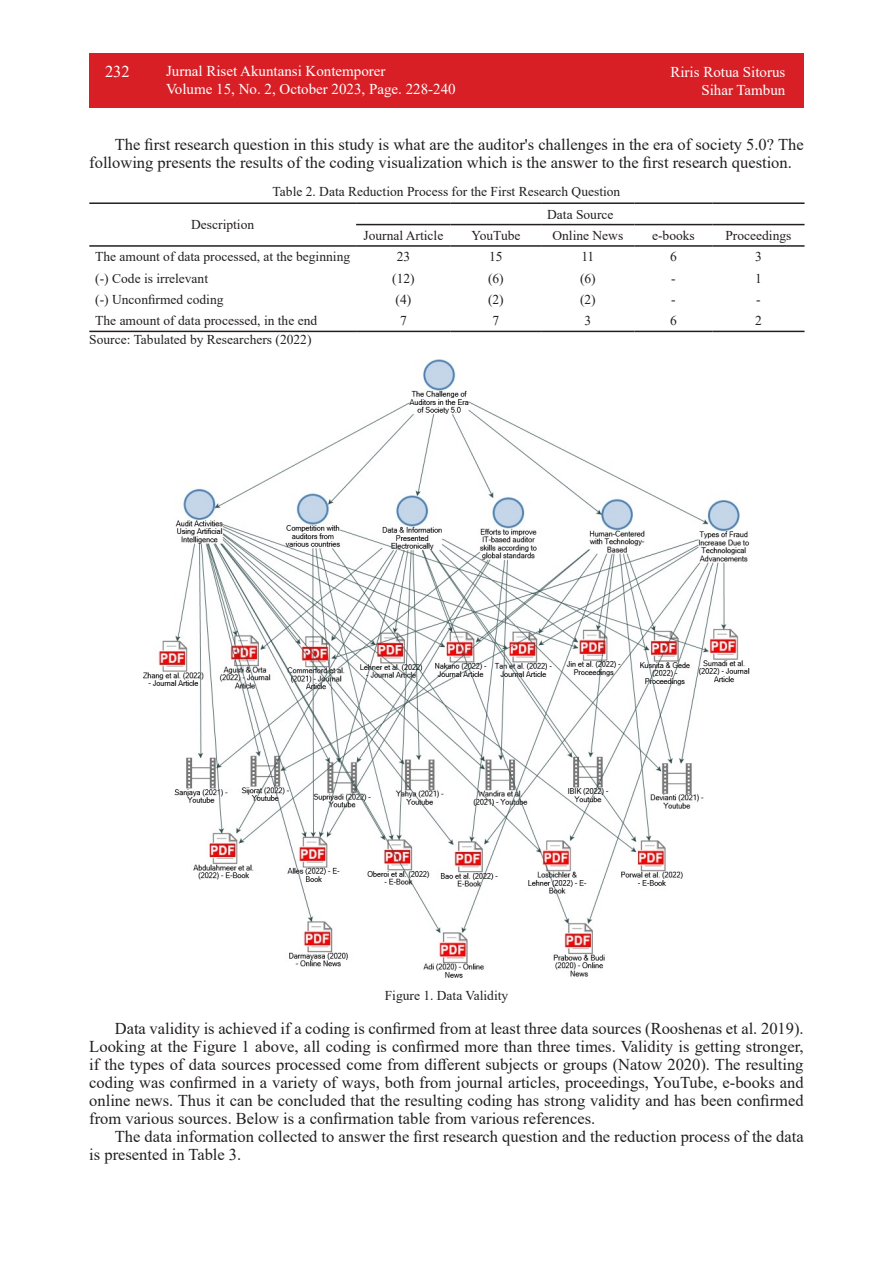
<style>
.page{position:relative;width:893px;height:1263px;background:#fff}
.page>*{position:absolute;margin:0;border:0;box-sizing:border-box;transform-origin:0 0}
.isi_paragraf{font:16.5px/18px "Times New Roman";color:#231f20}
.t1{font:16.5px "Times New Roman";color:#fff}
.t2{font:15px/18px "Times New Roman";color:#fff}
.teks_table{font:13.5px "Times New Roman";color:#231f20}
</style>
<div class="page">
<div style="left:89px;top:53px;width:715px;height:55px;background:#d91f26"></div>
<hr style="left:89px;top:202px;width:267px;height:2px;background:#231f20">
<hr style="left:356px;top:202px;width:95px;height:2px;background:#231f20">
<hr style="left:451px;top:202px;width:90px;height:2px;background:#231f20">
<hr style="left:541px;top:202px;width:94px;height:2px;background:#231f20">
<hr style="left:635px;top:202px;width:77px;height:2px;background:#231f20">
<hr style="left:712px;top:202px;width:92px;height:2px;background:#231f20">
<hr style="left:356px;top:224px;width:95px;height:1px;background:#231f20">
<hr style="left:451px;top:224px;width:90px;height:1px;background:#231f20">
<hr style="left:541px;top:224px;width:94px;height:1px;background:#231f20">
<hr style="left:635px;top:224px;width:77px;height:1px;background:#231f20">
<hr style="left:712px;top:224px;width:92px;height:1px;background:#231f20">
<hr style="left:89px;top:331px;width:267px;height:1px;background:#231f20">
<hr style="left:356px;top:331px;width:95px;height:1px;background:#231f20">
<hr style="left:451px;top:331px;width:90px;height:1px;background:#231f20">
<hr style="left:541px;top:331px;width:94px;height:1px;background:#231f20">
<hr style="left:635px;top:331px;width:77px;height:1px;background:#231f20">
<hr style="left:712px;top:331px;width:92px;height:1px;background:#231f20">
<hr style="left:89px;top:245px;width:267px;height:2px;background:#231f20">
<hr style="left:356px;top:245px;width:95px;height:2px;background:#231f20">
<hr style="left:451px;top:245px;width:90px;height:2px;background:#231f20">
<hr style="left:541px;top:245px;width:94px;height:2px;background:#231f20">
<hr style="left:635px;top:245px;width:77px;height:2px;background:#231f20">
<hr style="left:712px;top:245px;width:92px;height:2px;background:#231f20">
<img style="left:144px;top:359px;width:605px;height:619px">
<p class="t1" style="left:105px;top:60px;width:26px">232</p>
<p class="t2" style="left:166px;top:62px;width:291px">Jurnal Riset Akuntansi Kontemporer<br>Volume 15, No. 2, October 2023, Page. 228-240</p>
<p class="t2" style="left:670px;top:62px;width:117px;text-align:right">Riris Rotua Sitorus<br>Sihar Tambun</p>
<p class="isi_paragraf" style="left:89px;top:135px;width:716px;text-indent:26px">The first research question in this study is what are the auditor's challenges in the era of society 5.0? The following presents the results of the coding visualization which is the answer to the first research question.</p>
<p class="teks_table" style="left:273px;top:182px;width:349px">Table 2. Data Reduction Process for the First Research Question</p>
<p class="teks_table" style="left:191px;top:215px;width:64px">Description</p>
<p class="teks_table" style="left:547px;top:205px;width:68px">Data Source</p>
<p class="teks_table" style="left:363px;top:226px;width:81px">Journal Article</p>
<p class="teks_table" style="left:471px;top:226px;width:51px">YouTube</p>
<p class="teks_table" style="left:552px;top:226px;width:72px">Online News</p>
<p class="teks_table" style="left:652px;top:226px;width:44px">e-books</p>
<p class="teks_table" style="left:725px;top:226px;width:67px">Proceedings</p>
<p class="teks_table" style="left:95px;top:247px;width:256px">The amount of data processed, at the beginning</p>
<p class="teks_table" style="left:397px;top:247px;width:15px">23</p>
<p class="teks_table" style="left:489px;top:247px;width:15px">15</p>
<p class="teks_table" style="left:581px;top:247px;width:15px">11</p>
<p class="teks_table" style="left:670px;top:247px;width:8px">6</p>
<p class="teks_table" style="left:755px;top:247px;width:8px">3</p>
<p class="teks_table" style="left:95px;top:269px;width:114px">(-) Code is irrelevant</p>
<p class="teks_table" style="left:392px;top:269px;width:24px">(12)</p>
<p class="teks_table" style="left:488px;top:269px;width:17px">(6)</p>
<p class="teks_table" style="left:580px;top:269px;width:17px">(6)</p>
<p class="teks_table" style="left:671px;top:269px;width:6px">-</p>
<p class="teks_table" style="left:755px;top:269px;width:8px">1</p>
<p class="teks_table" style="left:95px;top:290px;width:130px">(-) Unconfirmed coding</p>
<p class="teks_table" style="left:396px;top:290px;width:17px">(4)</p>
<p class="teks_table" style="left:488px;top:290px;width:17px">(2)</p>
<p class="teks_table" style="left:580px;top:290px;width:17px">(2)</p>
<p class="teks_table" style="left:671px;top:290px;width:6px">-</p>
<p class="teks_table" style="left:756px;top:290px;width:6px">-</p>
<p class="teks_table" style="left:95px;top:311px;width:223px">The amount of data processed, in the end</p>
<p class="teks_table" style="left:400px;top:311px;width:8px">7</p>
<p class="teks_table" style="left:493px;top:311px;width:8px">7</p>
<p class="teks_table" style="left:584px;top:311px;width:8px">3</p>
<p class="teks_table" style="left:670px;top:311px;width:8px">6</p>
<p class="teks_table" style="left:755px;top:311px;width:8px">2</p>
<p class="teks_table" style="left:89px;top:330px;width:224px">Source: Tabulated by Researchers (2022)</p>
<p class="teks_table" style="left:385px;top:986px;width:125px">Figure 1. Data Validity</p>
<p class="isi_paragraf" style="left:89px;top:1019px;width:716px;text-align:justify;text-indent:26px">Data validity is achieved if a coding is confirmed from at least three data sources (Rooshenas et al. 2019).<br>Looking at the Figure 1 above, all coding is confirmed more than three times. Validity is getting stronger, if the types of data sources processed come from different subjects or groups (Natow 2020). The resulting coding was confirmed in a variety of ways, both from journal articles, proceedings, YouTube, e-books and online news. Thus it can be concluded that the resulting coding has strong validity and has been confirmed from various sources. Below is a confirmation table from various references.</p>
<p class="isi_paragraf" style="left:89px;top:1127px;width:716px;text-indent:26px">The data information collected to answer the first research question and the reduction process of the data is presented in Table 3.</p>
</div>
